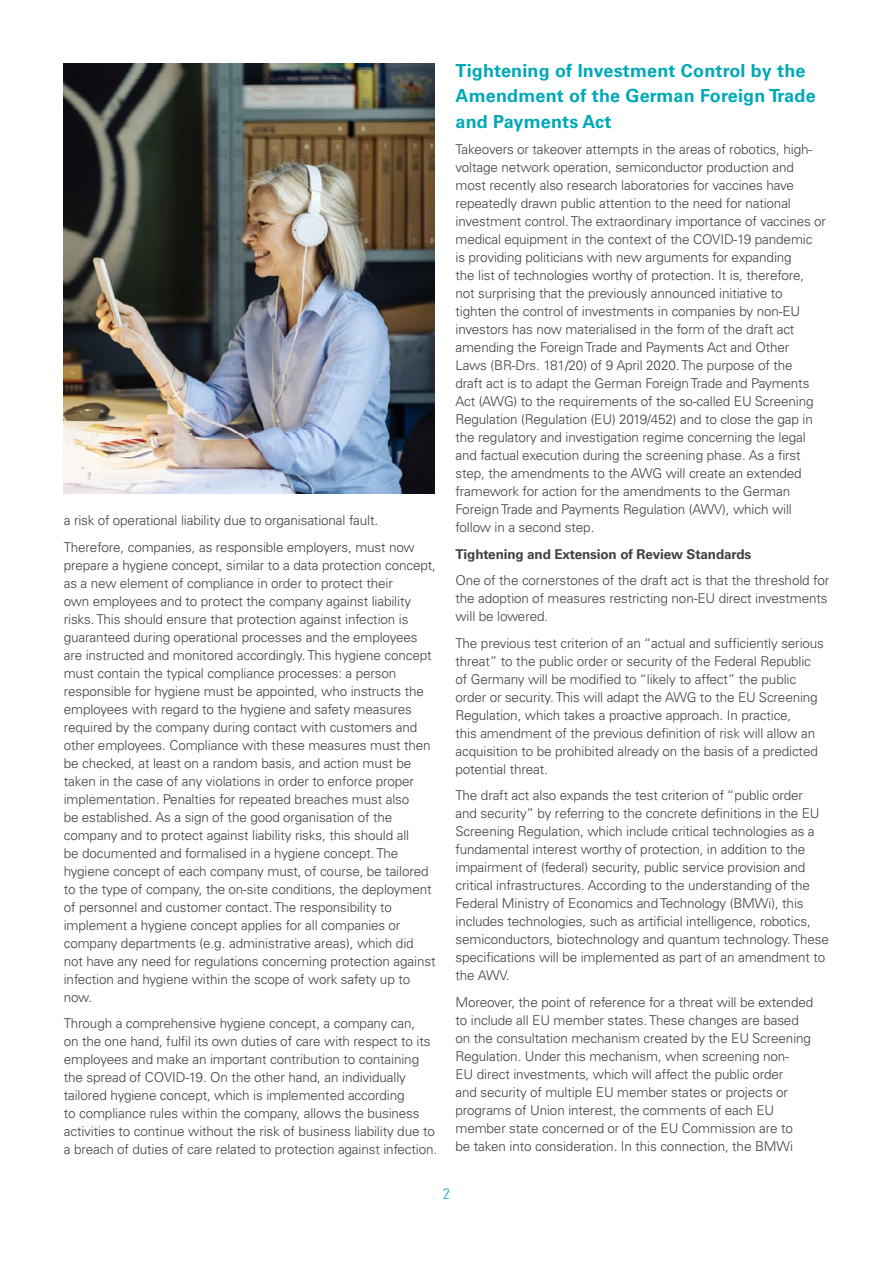
<style>
.page{position:relative;width:893px;height:1263px;background:#fff}
.page>*{position:absolute;margin:0;border:0;box-sizing:border-box;transform-origin:0 0}
.t1{font:700 18px/25.5px "Univers LTCYR 65";letter-spacing:.01em;color:#00a9b7}
.t2{font:15px "Univers LTCYR 47 Light Cond";color:#00a9b7}
.t3{font:300 13.5px/18px "Univers LTCYR 45";letter-spacing:-.01em;color:#414042}
.t4{font:700 13.5px "Univers LTCYR 65";letter-spacing:-.01em;color:#414042}
</style>
<div class="page">
<img style="left:64px;top:64px;width:370px;height:429px">
<p class="t3" style="left:64px;top:507px;width:353px;line-height:26.5px">a risk of operational liability due to organisational fault.<br>Therefore, companies, as responsible employers, must now</p>
<p class="t3" style="left:64px;top:555px;width:374px">prepare a hygiene concept, similar to a data protection concept, as a new element of compliance in order to protect their<br>own employees and to protect the company against liability risks. This should ensure that protection against infection is guaranteed during operational processes and the employees are instructed and monitored accordingly. This hygiene concept must contain the typical compliance processes: a person responsible for hygiene must be appointed, who instructs the employees with regard to the hygiene and safety measures required by the company during contact with customers and other employees. Compliance with these measures must then be checked, at least on a random basis, and action must be taken in the case of any violations in order to enforce proper implementation. Penalties for repeated breaches must also<br>be established. As a sign of the good organisation of the company and to protect against liability risks, this should all<br>be documented and formalised in a hygiene concept. The hygiene concept of each company must, of course, be tailored to the type of company, the on-site conditions, the deployment of personnel and customer contact. The responsibility to implement a hygiene concept applies for all companies or company departments (e.g. administrative areas), which did not have any need for regulations concerning protection against infection and hygiene within the scope of work safety up to now.</p>
<p class="t3" style="left:64px;top:1014px;width:375px">Through a comprehensive hygiene concept, a company can,<br>on the one hand, fulfil its own duties of care with respect to its employees and make an important contribution to containing the spread of COVID-19. On the other hand, an individually tailored hygiene concept, which is implemented according<br>to compliance rules within the company, allows the business activities to continue without the risk of business liability due to a breach of duties of care related to protection against infection.</p>
<h1 class="t1" style="left:455px;top:57px;width:362px">Tightening of Investment Control by the<br>Amendment of the German Foreign Trade and Payments Act</h1>
<p class="t3" style="left:455px;top:140px;width:372px">Takeovers or takeover attempts in the areas of robotics, high&shy;voltage network operation, semiconductor production and most recently also research laboratories for vaccines have repeatedly drawn public attention to the need for national investment control. The extraordinary importance of vaccines or medical equipment in the context of the COVID-19 pandemic<br>is providing politicians with new arguments for expanding<br>the list of technologies worthy of protection. It is, therefore, not surprising that the previously announced initiative to tighten the control of investments in companies by non-EU investors has now materialised in the form of the draft act amending the Foreign Trade and Payments Act and Other<br>Laws (BR-Drs. 181/20) of 9 April 2020. The purpose of the<br>draft act is to adapt the German Foreign Trade and Payments Act (AWG) to the requirements of the so-called EU Screening Regulation (Regulation (EU) 2019/452) and to close the gap in the regulatory and investigation regime concerning the legal and factual execution during the screening phase. As a first step, the amendments to the AWG will create an extended framework for action for the amendments to the German Foreign Trade and Payments Regulation (AWV), which will follow in a second step.</p>
<p class="t4" style="left:455px;top:544px;width:297px">Tightening and Extension of Review Standards</p>
<p class="t3" style="left:455px;top:571px;width:375px;text-align:justify">One of the cornerstones of the draft act is that the threshold for the adoption of measures restricting non-EU direct investments will be lowered.</p>
<p class="t3" style="left:455px;top:634px;width:370px">The previous test criterion of an “actual and sufficiently serious threat” to the public order or security of the Federal Republic of Germany will be modified to “likely to affect” the public order or security. This will adapt the AWG to the EU Screening Regulation, which takes a proactive approach. In practice,<br>this amendment of the previous definition of risk will allow an acquisition to be prohibited already on the basis of a predicted potential threat.</p>
<p class="t3" style="left:455px;top:786px;width:375px">The draft act also expands the test criterion of “public order<br>and security” by referring to the concrete definitions in the EU Screening Regulation, which include critical technologies as a fundamental interest worthy of protection, in addition to the impairment of (federal) security, public service provision and critical infrastructures. According to the understanding of the Federal Ministry of Economics and Technology (BMWi), this includes technologies, such as artificial intelligence, robotics, semiconductors, biotechnology and quantum technology. These specifications will be implemented as part of an amendment to the AWV.</p>
<p class="t3" style="left:455px;top:993px;width:359px">Moreover, the point of reference for a threat will be extended to include all EU member states. These changes are based on the consultation mechanism created by the EU Screening Regulation. Under this mechanism, when screening non-<br>EU direct investments, which will affect the public order<br>and security of multiple EU member states or projects or programs of Union interest, the comments of each EU member state concerned or of the EU Commission are to<br>be taken into consideration. In this connection, the BMWi</p>
<p class="t2" style="left:443px;top:1184px;width:8px">2</p>
</div>
